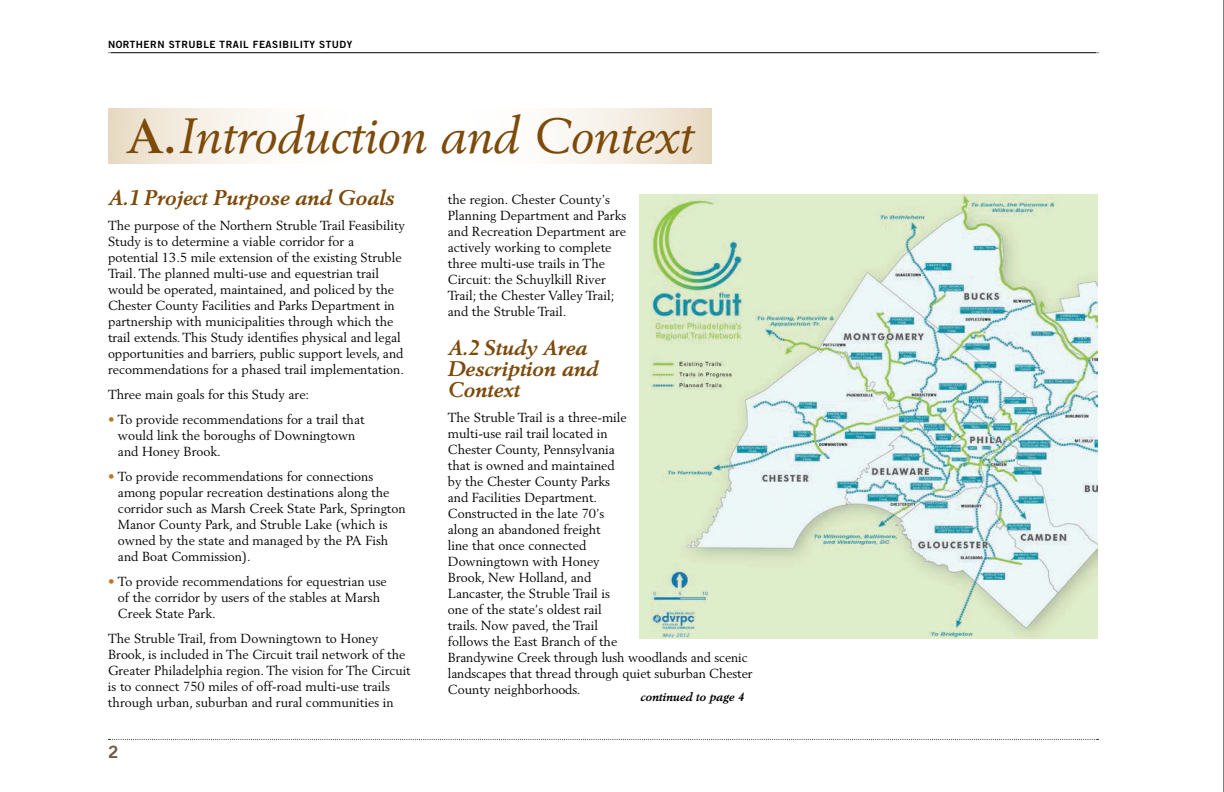
<style>
.page{position:relative;width:1224px;height:792px;background:#fff}
.page>*{position:absolute;margin:0;border:0;box-sizing:border-box;transform-origin:0 0}
.t1{font:italic 49px "Berling";color:#7d4a0a}
.t2{font:italic 700 21px/21px "Berling";color:#7d4a0a}
.t3{font:17px "Trade Gothic Bold Two";color:#735745}
.t4{font:13px/16px "Berling";color:#000}
.t5{font:italic 700 12px "Berling";color:#000}
.t6{font:10px "Trade Gothic Bold Two";letter-spacing:.05em;color:#000}
.s1{font-weight:700;font-style:normal}
.s2{color:#c07424}
</style>
<div class="page">
<hr style="left:111px;top:52px;width:985px;height:1px;background:#000">
<svg style="left:108px;top:739px;width:991px;height:1px"></svg>
<hr style="left:1223px;top:0;width:1px;height:792px;background:#000">
<svg style="left:108px;top:108px;width:603px;height:55px"></svg>
<img style="left:640px;top:194px;width:458px;height:445px">
<p class="t6" style="left:108px;top:38px;width:246px">NORTHERN STRUBLE TRAIL FEASIBILITY STUDY</p>
<h1 class="t1" style="left:127px;top:106px;width:569px"><span class="s1">A.</span>Introduction and Context</h1>
<h2 class="t2" style="left:108px;top:187px;width:288px">A.1 Project Purpose and Goals</h2>
<p class="t4" style="left:108px;top:218px;width:299px">The purpose of the Northern Struble Trail Feasibility Study is to determine a viable corridor for a potential 13.5 mile extension of the existing Struble Trail. The planned multi-use and equestrian trail would be operated, maintained, and policed by the Chester County Facilities and Parks Department in partnership with municipalities through which the trail extends. This Study identifies physical and legal opportunities and barriers, public support levels, and recommendations for a phased trail implementation.</p>
<p class="t4" style="left:108px;top:387px;width:203px">Three main goals for this Study are:</p>
<p class="t4" style="left:118px;top:412px;width:248px;text-indent:-10px"><span class="s2">•</span> To provide recommendations for a trail that would link the boroughs of Downingtown and Honey Brook.</p>
<p class="t4" style="left:118px;top:469px;width:289px;text-indent:-10px"><span class="s2">•</span> To provide recommendations for connections among popular recreation destinations along the corridor such as Marsh Creek State Park, Springton Manor County Park, and Struble Lake (which is owned by the state and managed by the PA Fish and Boat Commission).</p>
<p class="t4" style="left:118px;top:574px;width:270px;text-indent:-10px"><span class="s2">•</span> To provide recommendations for equestrian use of the corridor by users of the stables at Marsh<br>Creek State Park.</p>
<p class="t4" style="left:108px;top:631px;width:304px">The Struble Trail, from Downingtown to Honey Brook, is included in The Circuit trail network of the Greater Philadelphia region. The vision for The Circuit is to connect 750 miles of off-road multi-use trails through urban, suburban and rural communities in</p>
<h3 class="t3" style="left:108px;top:741px;width:12px">2</h3>
<p class="t4" style="left:448px;top:192px;width:180px">the region. Chester County’s<br>Planning Department and Parks and Recreation Department are actively working to complete three multi-use trails in The<br>Circuit: the Schuylkill River<br>Trail; the Chester Valley Trail; and the Struble Trail.</p>
<h2 class="t2" style="left:448px;top:337px;width:152px">A.2 Study Area<br>Description and<br>Context</h2>
<p class="t4" style="left:448px;top:410px;width:306px">The Struble Trail is a three-mile<br>multi-use rail trail located in<br>Chester County, Pennsylvania<br>that is owned and maintained<br>by the Chester County Parks<br>and Facilities Department.<br>Constructed in the late 70’s<br>along an abandoned freight<br>line that once connected<br>Downingtown with Honey<br>Brook, New Holland, and<br>Lancaster, the Struble Trail is<br>one of the state’s oldest rail<br>trails. Now paved, the Trail<br>follows the East Branch of the<br>Brandywine Creek through lush woodlands and scenic landscapes that thread through quiet suburban Chester<br>County neighborhoods.</p>
<p class="t5" style="left:640px;top:689px;width:106px">continued to page 4</p>
</div>
